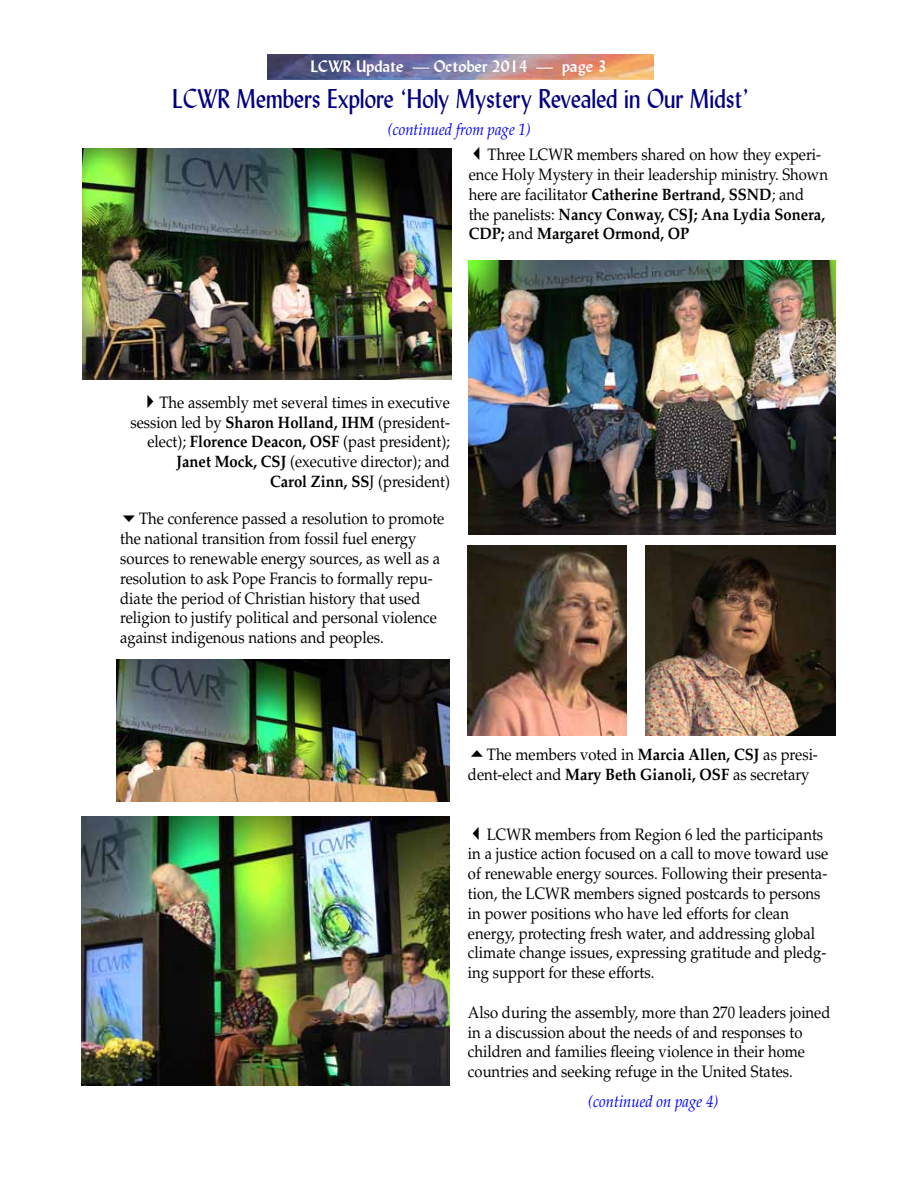
<style>
.page{position:relative;width:918px;height:1188px;background:#fff}
.page>*{position:absolute;margin:0;border:0;box-sizing:border-box;transform-origin:0 0}
.t1{font:27px "Lydian BT";color:#000080;scale:.9 1}
.t2{font:16.5px/19.8px "Palatino LT Std";color:#000;scale:.9 1}
.t3{font:italic 16.5px "Palatino LT Std";color:#00f;scale:.9 1}
.t4{font:700 16.5px "Lydian BT";color:#fff}
.s1{font-weight:700}
</style>
<div class="page">
<img style="left:268px;top:54px;width:386px;height:26px">
<img style="left:82px;top:149px;width:369px;height:231px">
<img style="left:646px;top:545px;width:190px;height:190px">
<img style="left:468px;top:545px;width:158px;height:190px">
<img style="left:81px;top:816px;width:369px;height:269px">
<img style="left:468px;top:261px;width:368px;height:273px">
<img style="left:116px;top:659px;width:334px;height:143px">
<p class="t4" style="left:311px;top:56px;width:298px">LCWR Update — October 2014 — page 3</p>
<h1 class="t1" style="left:172px;top:82px;width:642px">LCWR Members Explore ‘Holy Mystery Revealed in Our Midst’</h1>
<p class="t3" style="left:388px;top:119px;width:161px">(continued from page 1)</p>
<p class="t2" style="left:469px;top:145px;width:401px">✓Three LCWR members shared on how they experi&shy;ence Holy Mystery in their leadership ministry. Shown here are facilitator <span class="s1">Catherine Bertrand, SSND</span>; and the panelists: <span class="s1">Nancy Conway, CSJ; Ana Lydia Sonera, CDP;</span> and <span class="s1">Margaret Ormond, OP</span></p>
<p class="t2" style="left:130px;top:393px;width:357px;text-align:right">✔The assembly met several times in executive session led by <span class="s1">Sharon Holland, IHM</span> (president&shy;elect); <span class="s1">Florence Deacon, OSF</span> (past president); <span class="s1">Janet Mock, CSJ</span> (executive director); and<br><span class="s1">Carol Zinn, SS</span>J (president)</p>
<p class="t2" style="left:120px;top:509px;width:362px;text-indent:19px">The conference passed a resolution to promote the national transition from fossil fuel energy sources to renewable energy sources, as well as a resolution to ask Pope Francis to formally repu&shy;diate the period of Christian history that used religion to justify political and personal violence against indigenous nations and peoples.</p>
<p class="t2" style="left:468px;top:745px;width:390px;text-indent:19px">The members voted in <span class="s1">Marcia Allen, CSJ</span> as presi&shy;dent-elect and <span class="s1">Mary Beth Gianoli, OSF</span> as secretary</p>
<p class="t2" style="left:468px;top:824px;width:402px">✓LCWR members from Region 6 led the participants in a justice action focused on a call to move toward use of renewable energy sources. Following their presenta&shy;tion, the LCWR members signed postcards to persons in power positions who have led efforts for clean energy, protecting fresh water, and addressing global climate change issues, expressing gratitude and pledg&shy;ing support for these efforts.</p>
<p class="t2" style="left:468px;top:1003px;width:404px">Also during the assembly, more than 270 leaders joined in a discussion about the needs of and responses to children and families fleeing violence in their home countries and seeking refuge in the United States.</p>
<p class="t3" style="left:588px;top:1092px;width:146px">(continued on page 4)</p>
</div>
